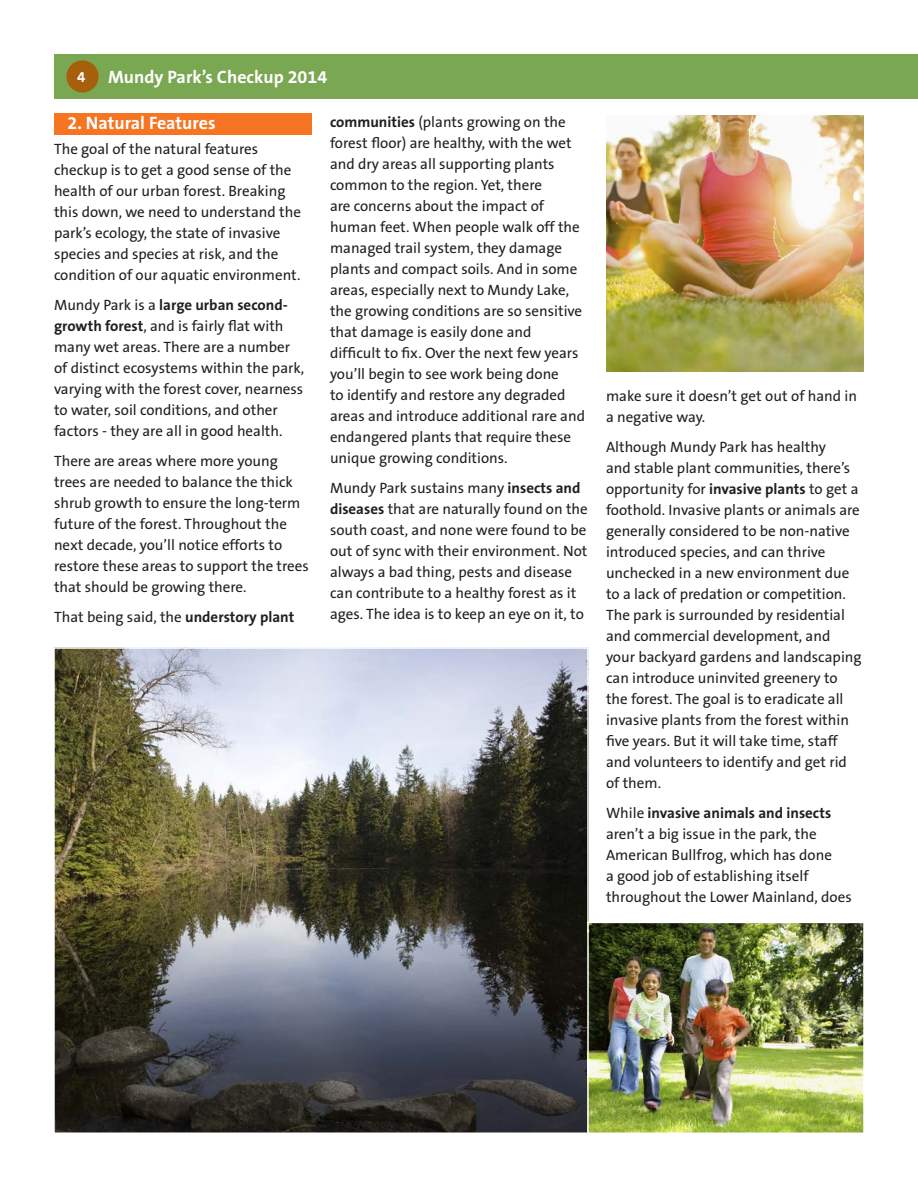
<style>
.page{position:relative;width:918px;height:1188px;background:#fff}
.page>*{position:absolute;margin:0;border:0;box-sizing:border-box;transform-origin:0 0}
.t1{font:700 18px "The Sans B7";color:#fff}
.body{font:15px/21px "The Sans B5 Plain";color:#231f20}
.body-2{font:700 15px "The Sans B7";color:#fff}
.s1{font-family:"The Sans B7";font-weight:700}
</style>
<div class="page">
<div style="left:54px;top:113px;width:258px;height:22px;background:#f57523"></div>
<img style="left:56px;top:650px;width:530px;height:481px">
<div style="left:53px;top:647px;width:536px;height:487px;border:2px solid #fff"></div>
<div style="left:54px;top:54px;width:864px;height:45px;background:#7aa752"></div>
<div style="left:66px;top:60px;width:33px;height:33px;background:#a6600b;border-radius:50%"></div>
<img style="left:606px;top:116px;width:258px;height:256px">
<img style="left:590px;top:925px;width:272px;height:206px">
<div style="left:587px;top:922px;width:278px;height:212px;border:2px solid #fff"></div>
<p class="body-2" style="left:77px;top:69px;width:10px">4</p>
<p class="t1" style="left:108px;top:68px;width:221px">Mundy Park’s Checkup 2014</p>
<p class="t1" style="left:68px;top:113px;width:150px">2. Natural Features</p>
<p class="body" style="left:54px;top:139px;width:249px">The goal of the natural features checkup is to get a good sense of the health of our urban forest. Breaking this down, we need to understand the park’s ecology, the state of invasive species and species at risk, and the condition of our aquatic environment.</p>
<p class="body" style="left:54px;top:295px;width:252px">Mundy Park is a <span class="s1">large urban second&shy;growth forest</span>, and is fairly flat with many wet areas. There are a number of distinct ecosystems within the park, varying with the forest cover, nearness to water, soil conditions, and other factors - they are all in good health.</p>
<p class="body" style="left:54px;top:451px;width:256px">There are areas where more young trees are needed to balance the thick shrub growth to ensure the long-term future of the forest. Throughout the next decade, you’ll notice efforts to restore these areas to support the trees that should be growing there.</p>
<p class="body" style="left:54px;top:607px;width:242px">That being said, the <span class="s1">understory plant</span></p>
<p class="body" style="left:330px;top:112px;width:257px"><span class="s1">communities</span> (plants growing on the forest floor) are healthy, with the wet and dry areas all supporting plants common to the region. Yet, there<br>are concerns about the impact of human feet. When people walk off the managed trail system, they damage plants and compact soils. And in some areas, especially next to Mundy Lake, the growing conditions are so sensitive that damage is easily done and difficult to fix. Over the next few years you’ll begin to see work being done<br>to identify and restore any degraded areas and introduce additional rare and endangered plants that require these unique growing conditions.</p>
<p class="body" style="left:330px;top:478px;width:259px">Mundy Park sustains many <span class="s1">insects and diseases</span> that are naturally found on the south coast, and none were found to be out of sync with their environment. Not always a bad thing, pests and disease can contribute to a healthy forest as it ages. The idea is to keep an eye on it, to</p>
<p class="body" style="left:606px;top:386px;width:253px">make sure it doesn’t get out of hand in a negative way.</p>
<p class="body" style="left:606px;top:437px;width:257px">Although Mundy Park has healthy<br>and stable plant communities, there’s opportunity for <span class="s1">invasive plants</span> to get a foothold. Invasive plants or animals are generally considered to be non-native introduced species, and can thrive unchecked in a new environment due to a lack of predation or competition.<br>The park is surrounded by residential and commercial development, and your backyard gardens and landscaping can introduce uninvited greenery to the forest. The goal is to eradicate all invasive plants from the forest within five years. But it will take time, staff and volunteers to identify and get rid of them.</p>
<p class="body" style="left:606px;top:803px;width:247px">While <span class="s1">invasive animals and insects </span>aren’t a big issue in the park, the American Bullfrog, which has done<br>a good job of establishing itself throughout the Lower Mainland, does</p>
</div>
